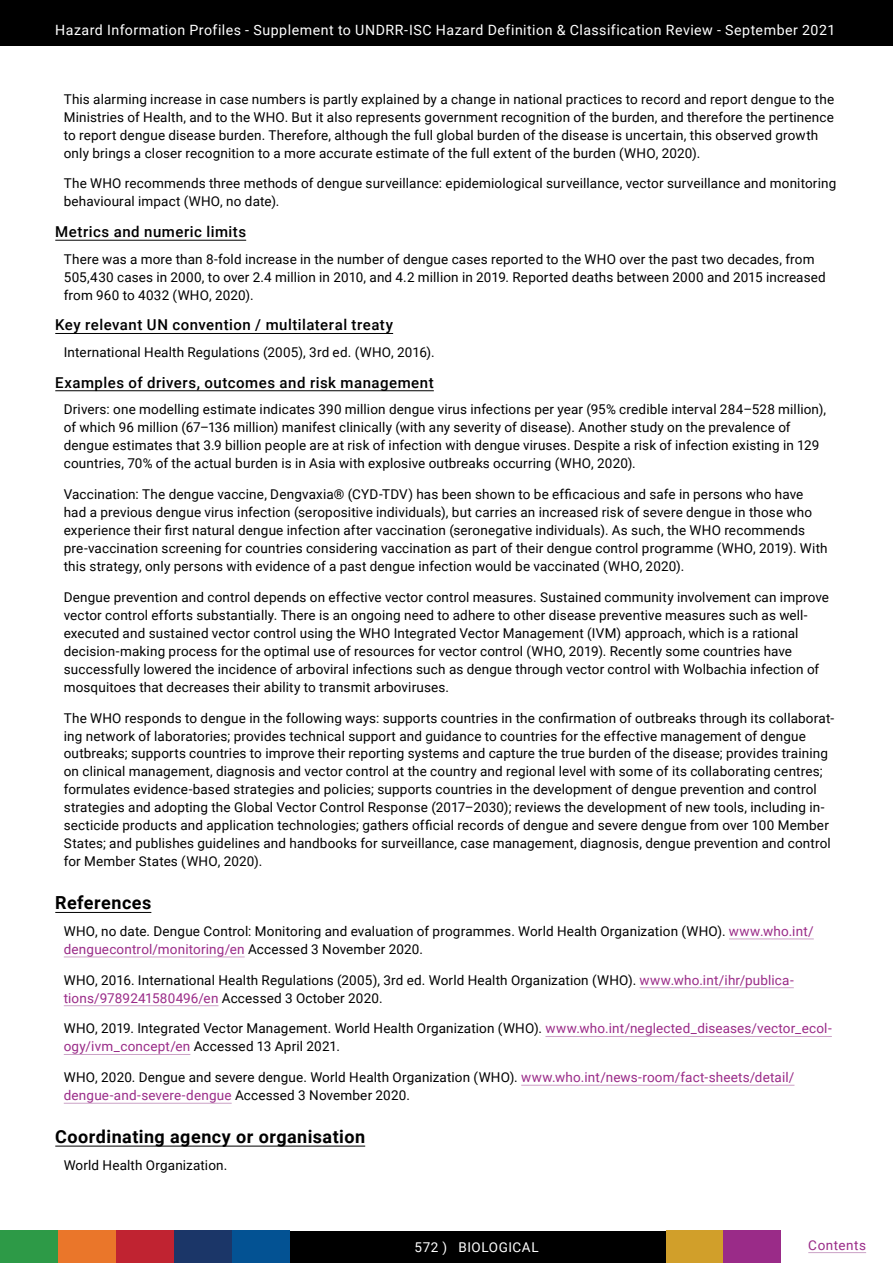
<style>
.page{position:relative;width:893px;height:1263px;background:#fff}
.page>*{position:absolute;margin:0;border:0;box-sizing:border-box;transform-origin:0 0}
.t1{font:700 18px "Roboto";letter-spacing:.025em;color:#000}
.t2{font:500 15px "Roboto";letter-spacing:.035em;color:#000}
.t3{font:14.1px "Roboto";letter-spacing:.035em;color:#fff}
.t4{font:13.5px/18px "Roboto";letter-spacing:.01em;color:#000}
.t5{font:13.5px "Roboto";letter-spacing:.04em;color:#fff}
.t6{font:13.5px "Roboto";letter-spacing:.04em;color:#9a2b88}
.s1{color:#9a2b88}
</style>
<div class="page">
<div style="left:290px;top:1231px;width:375px;height:32px;background:#000"></div>
<div style="left:116px;top:1231px;width:58px;height:32px;background:#c02331"></div>
<div style="left:0;top:1231px;width:58px;height:32px;background:#2d9a47"></div>
<div style="left:174px;top:1231px;width:58px;height:32px;background:#1b3668"></div>
<div style="left:665px;top:1231px;width:58px;height:32px;background:#d19f2a"></div>
<div style="left:58px;top:1231px;width:58px;height:32px;background:#ea762a"></div>
<div style="left:232px;top:1231px;width:58px;height:32px;background:#035293"></div>
<div style="left:723px;top:1231px;width:58px;height:32px;background:#9a2b88"></div>
<hr style="left:808px;top:1252px;width:58px;height:1px;background:#cba2c6">
<div style="left:0;top:0;width:893px;height:46px;background:#000"></div>
<hr style="left:55px;top:240px;width:191px;height:1px;background:#000">
<hr style="left:55px;top:333px;width:338px;height:1px;background:#000">
<hr style="left:55px;top:390px;width:379px;height:1px;background:#000">
<hr style="left:55px;top:912px;width:96px;height:1px;background:#000">
<hr style="left:729px;top:939px;width:85px;height:1px;background:#cba2c6">
<hr style="left:64px;top:957px;width:181px;height:1px;background:#cba2c6">
<hr style="left:640px;top:987px;width:154px;height:1px;background:#cba2c6">
<hr style="left:64px;top:1005px;width:154px;height:1px;background:#cba2c6">
<hr style="left:545px;top:1036px;width:287px;height:1px;background:#cba2c6">
<hr style="left:64px;top:1054px;width:126px;height:1px;background:#cba2c6">
<hr style="left:521px;top:1085px;width:273px;height:1px;background:#cba2c6">
<hr style="left:64px;top:1103px;width:168px;height:1px;background:#cba2c6">
<hr style="left:55px;top:1146px;width:310px;height:1px;background:#000">
<p class="t3" style="left:55px;top:20px;width:782px">Hazard Information Profiles - Supplement to UNDRR-ISC Hazard Definition &amp; Classification Review - September 2021</p>
<p class="t4" style="left:64px;top:89px;width:772px">This alarming increase in case numbers is partly explained by a change in national practices to record and report dengue to the Ministries of Health, and to the WHO. But it also represents government recognition of the burden, and therefore the pertinence to report dengue disease burden. Therefore, although the full global burden of the disease is uncertain, this observed growth only brings a closer recognition to a more accurate estimate of the full extent of the burden (WHO, 2020).</p>
<p class="t4" style="left:64px;top:174px;width:774px">The WHO recommends three methods of dengue surveillance: epidemiological surveillance, vector surveillance and monitoring behavioural impact (WHO, no date).</p>
<p class="t2" style="left:55px;top:221px;width:192px">Metrics and numeric limits</p>
<p class="t4" style="left:64px;top:249px;width:763px">There was a more than 8-fold increase in the number of dengue cases reported to the WHO over the past two decades, from<br>505,430 cases in 2000, to over 2.4 million in 2010, and 4.2 million in 2019. Reported deaths between 2000 and 2015 increased from 960 to 4032 (WHO, 2020).</p>
<p class="t2" style="left:55px;top:315px;width:339px">Key relevant UN convention / multilateral treaty</p>
<p class="t4" style="left:64px;top:343px;width:372px">International Health Regulations (2005), 3rd ed. (WHO, 2016).</p>
<p class="t2" style="left:55px;top:372px;width:380px">Examples of drivers, outcomes and risk management</p>
<p class="t4" style="left:64px;top:400px;width:764px">Drivers: one modelling estimate indicates 390 million dengue virus infections per year (95% credible interval 284–528 million), of which 96 million (67–136 million) manifest clinically (with any severity of disease). Another study on the prevalence of dengue estimates that 3.9 billion people are at risk of infection with dengue viruses. Despite a risk of infection existing in 129 countries, 70% of the actual burden is in Asia with explosive outbreaks occurring (WHO, 2020).</p>
<p class="t4" style="left:64px;top:485px;width:765px">Vaccination: The dengue vaccine, Dengvaxia® (CYD-TDV) has been shown to be efficacious and safe in persons who have had a previous dengue virus infection (seropositive individuals), but carries an increased risk of severe dengue in those who experience their first natural dengue infection after vaccination (seronegative individuals). As such, the WHO recommends pre-vaccination screening for countries considering vaccination as part of their dengue control programme (WHO, 2019). With this strategy, only persons with evidence of a past dengue infection would be vaccinated (WHO, 2020).</p>
<p class="t4" style="left:64px;top:587px;width:767px">Dengue prevention and control depends on effective vector control measures. Sustained community involvement can improve vector control efforts substantially. There is an ongoing need to adhere to other disease preventive measures such as well&shy;executed and sustained vector control using the WHO Integrated Vector Management (IVM) approach, which is a rational decision-making process for the optimal use of resources for vector control (WHO, 2019). Recently some countries have successfully lowered the incidence of arboviral infections such as dengue through vector control with Wolbachia infection of mosquitoes that decreases their ability to transmit arboviruses.</p>
<p class="t4" style="left:64px;top:708px;width:772px">The WHO responds to dengue in the following ways: supports countries in the confirmation of outbreaks through its collaborat&shy;ing network of laboratories; provides technical support and guidance to countries for the effective management of dengue outbreaks; supports countries to improve their reporting systems and capture the true burden of the disease; provides training on clinical management, diagnosis and vector control at the country and regional level with some of its collaborating centres; formulates evidence-based strategies and policies; supports countries in the development of dengue prevention and control strategies and adopting the Global Vector Control Response (2017–2030); reviews the development of new tools, including in&shy;secticide products and application technologies; gathers official records of dengue and severe dengue from over 100 Member States; and publishes guidelines and handbooks for surveillance, case management, diagnosis, dengue prevention and control for Member States (WHO, 2020).</p>
<h1 class="t1" style="left:55px;top:890px;width:98px">References</h1>
<p class="t4" style="left:64px;top:922px;width:751px">WHO, no date. Dengue Control: Monitoring and evaluation of programmes. World Health Organization (WHO). <span class="s1">www.who.int/ denguecontrol/monitoring/en</span> Accessed 3 November 2020.</p>
<p class="t4" style="left:64px;top:970px;width:731px">WHO, 2016. International Health Regulations (2005), 3rd ed. World Health Organization (WHO). <span class="s1">www.who.int/ihr/publica&shy;tions/9789241580496/en</span> Accessed 3 October 2020.</p>
<p class="t4" style="left:64px;top:1019px;width:770px">WHO, 2019. Integrated Vector Management. World Health Organization (WHO). <span class="s1">www.who.int/neglected_diseases/vector_ecol&shy;ogy/ivm_concept/en</span> Accessed 13 April 2021.</p>
<p class="t4" style="left:64px;top:1068px;width:732px">WHO, 2020. Dengue and severe dengue. World Health Organization (WHO). <span class="s1">www.who.int/news-room/fact-sheets/detail/ dengue-and-severe-dengue</span> Accessed 3 November 2020.</p>
<h1 class="t1" style="left:55px;top:1124px;width:311px">Coordinating agency or organisation</h1>
<p class="t4" style="left:64px;top:1155px;width:165px">World Health Organization.</p>
<p class="t5" style="left:414px;top:1237px;width:126px">572 ) BIOLOGICAL</p>
<p class="t6" style="left:808px;top:1235px;width:59px">Contents</p>
</div>
